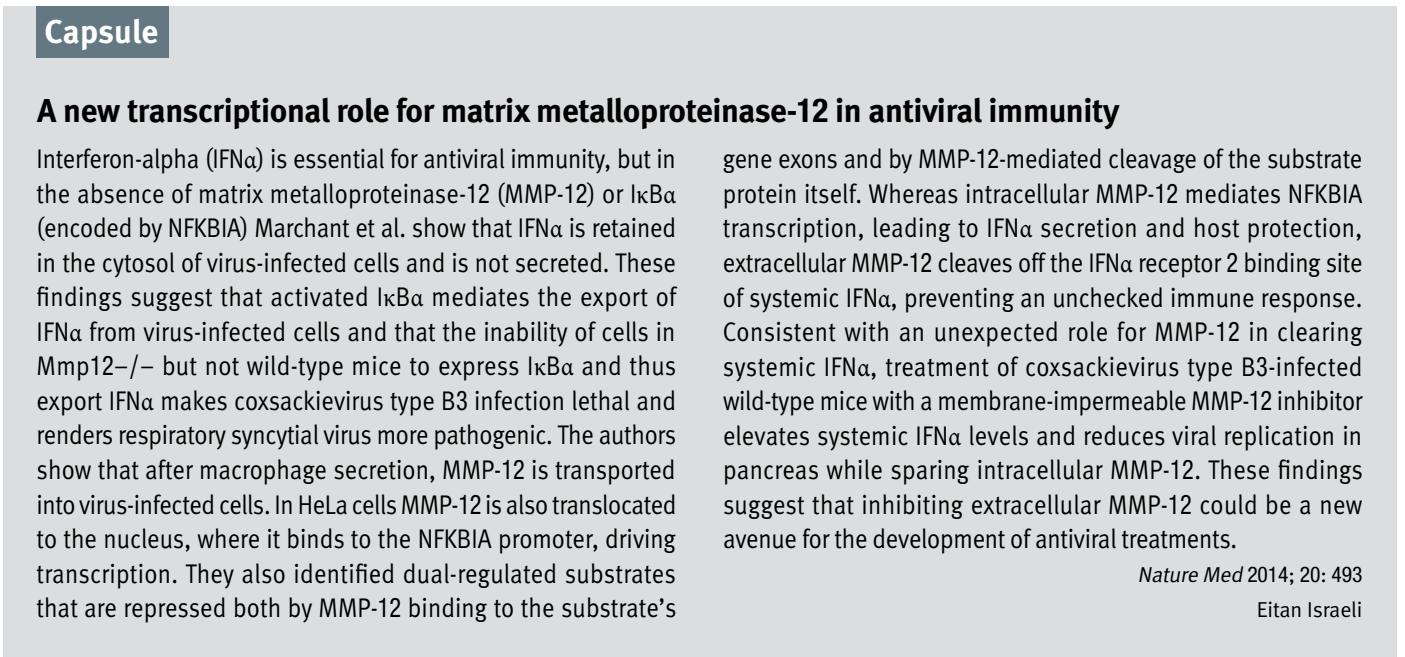
<style>
.page{position:relative;width:1405px;height:657px;background:#fff}
.page>*{position:absolute;margin:0;border:0;box-sizing:border-box;transform-origin:0 0}
.t1{font:700 33px "Meta";letter-spacing:-.01em;color:#000}
.t2{font:700 33px "Meta";color:#fff}
.t3{font:27px/34.5px "Meta Normal";letter-spacing:-.005em;color:#000;text-align:justify;scale:.9 1}
.t4{font:21.6px/34.5px "Meta Normal";letter-spacing:-.005em;color:#000;text-align:right}
.s1{font-family:"Helvetica Neue";font-stretch:condensed}
.s2{font-family:"Minion Pro"}
.s3{font-style:italic}
</style>
<div class="page">
<div style="left:3px;top:6px;width:1393px;height:651px;background:#dcddde"></div>
<div style="left:37px;top:6px;width:132px;height:52px;background:#647883"></div>
<p class="t2" style="left:45px;top:12px;width:115px">Capsule</p>
<p class="t1" style="left:37px;top:91px;width:1083px">A new transcriptional role for matrix metalloproteinase-<span class="s1">12</span> in antiviral immunity</p>
<p class="t3" style="left:37px;top:141px;width:712px">Interferon-alpha (IFN<span class="s2">α</span>) is essential for antiviral immunity, but in the absence of matrix metalloproteinase-<span class="s1">12</span> (MMP-<span class="s1">12</span>) or I<span class="s2">κ</span>B<span class="s2">α </span>(encoded by NFKBIA) Marchant et al. show that IFN<span class="s2">α</span> is retained in the cytosol of virus-infected cells and is not secreted. These findings suggest that activated I<span class="s2">κ</span>B<span class="s2">α</span> mediates the export of IFN<span class="s2">α</span> from virus-infected cells and that the inability of cells in Mmp<span class="s1">12</span>−/− but not wild-type mice to express I<span class="s2">κ</span>B<span class="s2">α</span> and thus export IFN<span class="s2">α</span> makes coxsackievirus type <span class="s1">3</span>B infection lethal and renders respiratory syncytial virus more pathogenic. The authors show that after macrophage secretion, MMP-<span class="s1">12</span> is transported into virus-infected cells In. HeLa cells MMP-<span class="s1">12</span> is also translocated to the nucleus, where it binds to the NFKBIA promoter, driving transcription. They also identified dual-regulated substrates that are repressed both by MMP-<span class="s1">12</span> binding to the substrate s’</p>
<p class="t3" style="left:723px;top:142px;width:712px">gene exons and by MMP-<span class="s1">12</span>-mediated cleavage of the substrate protein itself. Whereas intracellular MMP-<span class="s1">12</span> mediates NFKBIA transcription, leading to IFN<span class="s2">α</span> secretion and host protection, extracellular MMP-<span class="s1">12</span> cleaves off the IFN<span class="s2">α</span> receptor <span class="s1">2</span> binding site of systemic IFN<span class="s2">α</span>, preventing an unchecked immune response.<br>Consistent with an unexpected role for MMP-<span class="s1">12</span> in clearing systemic IFN<span class="s2">α</span>, treatment of coxsackievirus type B<span class="s1">3</span>-infected wild-type mice with a membrane-impermeable MMP-<span class="s1">12</span> inhibitor elevates systemic IFN<span class="s2">α</span> levels and reduces viral replication in pancreas while sparing intracellular MMP-<span class="s1">12</span>. These findings suggest that inhibiting extracellular MMP-<span class="s1">12</span> could be a new avenue for the development of antiviral treatments.</p>
<p class="t4" style="left:1137px;top:557px;width:226px"><span class="s3">NatureMed</span><span class="s1">2014</span>; <span class="s1">20</span>: <span class="s1">493<br></span>Eitan Israeli</p>
</div>
